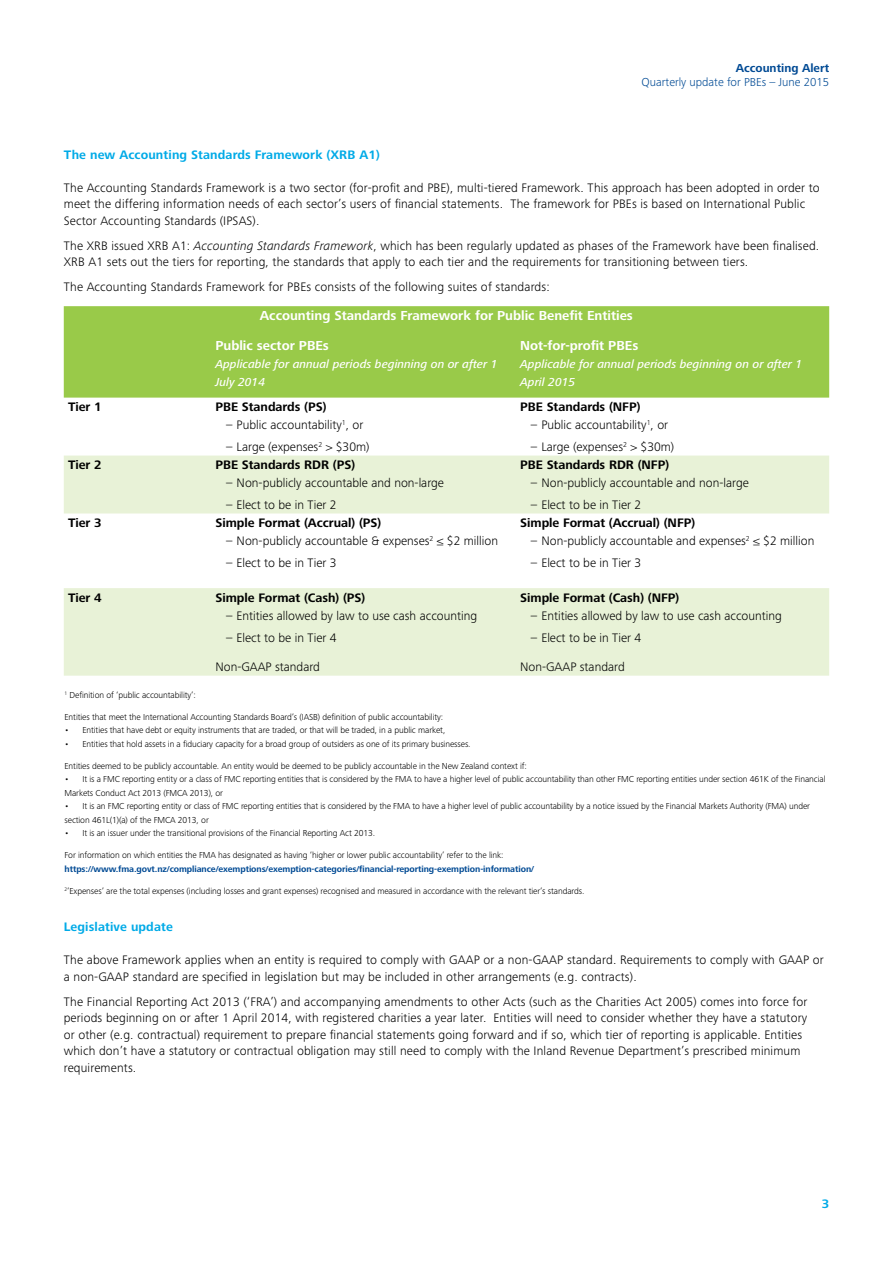
<style>
.page{position:relative;width:893px;height:1263px;background:#fff}
.page>*{position:absolute;margin:0;border:0;box-sizing:border-box;transform-origin:0 0}
.t1{font:700 13.5px "Frutiger Next Pro";color:#fff}
.t2{font:300 12.75px/16.5px "Frutiger Next Pro";letter-spacing:.01em;color:#000}
.t3{font:700 12.75px "Frutiger Next Pro";color:#000}
.t4{font:700 12.75px "Frutiger Next Pro";letter-spacing:.01em;color:#00aae7}
.t5{font:italic 500 12px/18px "Frutiger Next Pro";color:#fff}
.t6{font:300 12px "Frutiger Next Pro";color:#004a94}
.t7{font:700 12px "Frutiger Next Pro";color:#004a94}
.t8{font:300 9px/13.5px "Frutiger Next Pro";letter-spacing:-.01em;color:#000}
.t9{font:700 9px "Frutiger Next Pro";letter-spacing:-.01em;color:#004a94}
.s1{font-style:italic}
</style>
<div class="page">
<div style="left:64px;top:306px;width:765px;height:92px;background:#99ca49"></div>
<svg style="left:64px;top:456px;width:765px;height:220px;fill:#e8f2d7"></svg>
<p class="t7" style="left:736px;top:62px;width:95px">Accounting Alert</p>
<p class="t6" style="left:641px;top:75px;width:189px">Quarterly update for PBEs – June 2015</p>
<p class="t4" style="left:64px;top:147px;width:318px">The new Accounting Standards Framework (XRB A1)</p>
<p class="t2" style="left:64px;top:179px;width:757px">The Accounting Standards Framework is a two sector (for-profit and PBE), multi-tiered Framework. This approach has been adopted in order to meet the differing information needs of each sector’s users of financial statements. The framework for PBEs is based on International Public<br>Sector Accounting Standards (IPSAS).</p>
<p class="t2" style="left:64px;top:237px;width:757px">The XRB issued XRB A1: <span class="s1">Accounting Standards Framework</span>, which has been regularly updated as phases of the Framework have been finalised.<br>XRB A1 sets out the tiers for reporting, the standards that apply to each tier and the requirements for transitioning between tiers.</p>
<p class="t2" style="left:64px;top:279px;width:487px">The Accounting Standards Framework for PBEs consists of the following suites of standards:</p>
<p class="t1" style="left:260px;top:308px;width:374px">Accounting Standards Framework for Public Benefit Entities</p>
<p class="t1" style="left:215px;top:338px;width:115px">Public sector PBEs</p>
<p class="t5" style="left:215px;top:355px;width:284px">Applicable for annual periods beginning on or after 1<br>July 2014</p>
<p class="t1" style="left:520px;top:338px;width:120px">Not-for-profit PBEs</p>
<p class="t5" style="left:520px;top:355px;width:284px">Applicable for annual periods beginning on or after 1<br>April 2015</p>
<p class="t3" style="left:68px;top:399px;width:35px">Tier 1</p>
<p class="t3" style="left:215px;top:399px;width:113px">PBE Standards (PS)</p>
<p class="t2" style="left:226px;top:417px;width:139px">– Public accountability<sup>1</sup>, or</p>
<p class="t2" style="left:226px;top:439px;width:145px">– Large (expenses<sup>2</sup> &gt; $30m)</p>
<p class="t3" style="left:68px;top:457px;width:35px">Tier 2</p>
<p class="t3" style="left:215px;top:457px;width:141px">PBE Standards RDR (PS)</p>
<p class="t2" style="left:226px;top:474px;width:220px">– Non-publicly accountable and non-large</p>
<p class="t2" style="left:226px;top:497px;width:112px">– Elect to be in Tier 2</p>
<p class="t3" style="left:68px;top:515px;width:35px">Tier 3</p>
<p class="t3" style="left:215px;top:515px;width:167px">Simple Format (Accrual) (PS)</p>
<p class="t2" style="left:226px;top:532px;width:274px">– Non-publicly accountable &amp; expenses<sup>2</sup> ≤ $2 million</p>
<p class="t2" style="left:226px;top:555px;width:112px">– Elect to be in Tier 3</p>
<p class="t3" style="left:68px;top:590px;width:35px">Tier 4</p>
<p class="t3" style="left:215px;top:590px;width:152px">Simple Format (Cash) (PS)</p>
<p class="t2" style="left:226px;top:607px;width:253px">– Entities allowed by law to use cash accounting</p>
<p class="t2" style="left:226px;top:629px;width:112px">– Elect to be in Tier 4</p>
<p class="t2" style="left:215px;top:659px;width:106px">Non-GAAP standard</p>
<p class="t3" style="left:520px;top:399px;width:122px">PBE Standards (NFP)</p>
<p class="t2" style="left:531px;top:417px;width:139px">– Public accountability<sup>1</sup>, or</p>
<p class="t2" style="left:531px;top:439px;width:145px">– Large (expenses<sup>2</sup> &gt; $30m)</p>
<p class="t3" style="left:520px;top:457px;width:151px">PBE Standards RDR (NFP)</p>
<p class="t2" style="left:531px;top:474px;width:220px">– Non-publicly accountable and non-large</p>
<p class="t2" style="left:531px;top:497px;width:112px">– Elect to be in Tier 2</p>
<p class="t3" style="left:520px;top:515px;width:177px">Simple Format (Accrual) (NFP)</p>
<p class="t2" style="left:531px;top:532px;width:285px">– Non-publicly accountable and expenses<sup>2</sup> ≤ $2 million</p>
<p class="t2" style="left:531px;top:555px;width:112px">– Elect to be in Tier 3</p>
<p class="t3" style="left:520px;top:590px;width:161px">Simple Format (Cash) (NFP)</p>
<p class="t2" style="left:531px;top:607px;width:253px">– Entities allowed by law to use cash accounting</p>
<p class="t2" style="left:531px;top:629px;width:112px">– Elect to be in Tier 4</p>
<p class="t2" style="left:520px;top:659px;width:106px">Non-GAAP standard</p>
<p class="t8" style="left:65px;top:688px;width:133px"><sup>1</sup> Definition of ‘public accountability’:</p>
<p class="t8" style="left:65px;top:710px;width:380px">Entities that meet the International Accounting Standards Board’s (IASB) definition of public accountability:</p>
<p class="t8" style="left:65px;top:723px;width:382px">• Entities that have debt or equity instruments that are traded, or that will be traded, in a public market,</p>
<p class="t8" style="left:65px;top:737px;width:408px">• Entities that hold assets in a fiduciary capacity for a broad group of outsiders as one of its primary businesses.</p>
<p class="t8" style="left:65px;top:759px;width:464px">Entities deemed to be publicly accountable. An entity would be deemed to be publicly accountable in the New Zealand context if:</p>
<p class="t8" style="left:65px;top:772px;width:762px">• It is a FMC reporting entity or a class of FMC reporting entities that is considered by the FMA to have a higher level of public accountability than other FMC reporting entities under section 461K of the Financial<br>Markets Conduct Act 2013 (FMCA 2013), or</p>
<p class="t8" style="left:65px;top:799px;width:747px">• It is an FMC reporting entity or class of FMC reporting entities that is considered by the FMA to have a higher level of public accountability by a notice issued by the Financial Markets Authority (FMA) under section 461L(1)(a) of the FMCA 2013, or</p>
<p class="t8" style="left:65px;top:826px;width:312px">• It is an issuer under the transitional provisions of the Financial Reporting Act 2013.</p>
<p class="t8" style="left:65px;top:848px;width:441px">For information on which entities the FMA has designated as having ‘higher or lower public accountability’ refer to the link:</p>
<p class="t9" style="left:65px;top:863px;width:471px">https://www.fma.govt.nz/compliance/exemptions/exemption-categories/financial-reporting-exemption-information/</p>
<p class="t8" style="left:65px;top:884px;width:521px"><sup>2</sup>’Expenses’ are the total expenses (including losses and grant expenses) recognised and measured in accordance with the relevant tier’s standards.</p>
<p class="t4" style="left:64px;top:920px;width:111px">Legislative update</p>
<p class="t2" style="left:64px;top:952px;width:762px">The above Framework applies when an entity is required to comply with GAAP or a non-GAAP standard. Requirements to comply with GAAP or a non-GAAP standard are specified in legislation but may be included in other arrangements (e.g. contracts).</p>
<p class="t2" style="left:64px;top:993px;width:745px">The Financial Reporting Act 2013 (‘FRA’) and accompanying amendments to other Acts (such as the Charities Act 2005) comes into force for periods beginning on or after 1 April 2014, with registered charities a year later. Entities will need to consider whether they have a statutory or other (e.g. contractual) requirement to prepare financial statements going forward and if so, which tier of reporting is applicable. Entities which don’t have a statutory or contractual obligation may still need to comply with the Inland Revenue Department’s prescribed minimum requirements.</p>
<p class="t4" style="left:822px;top:1197px;width:9px">3</p>
</div>
